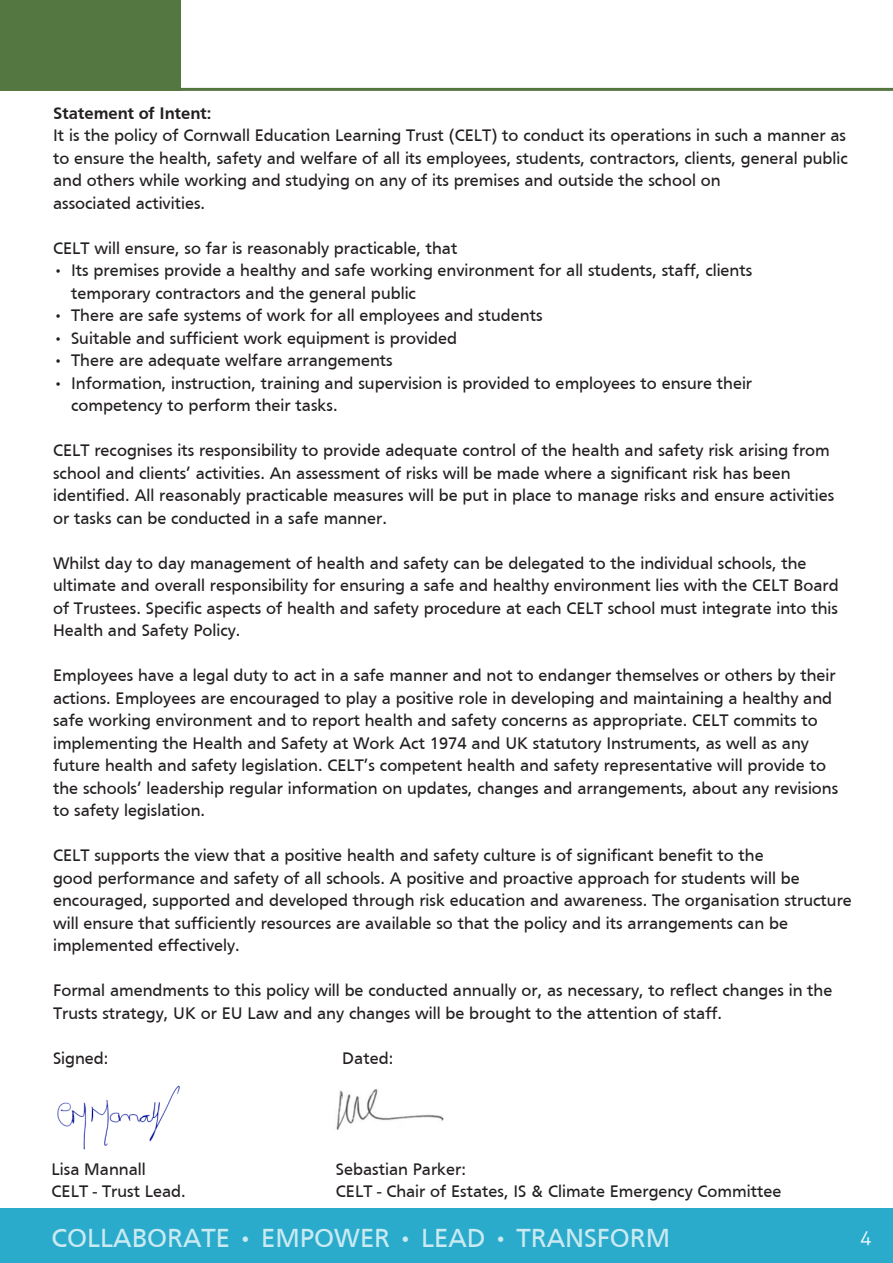
<style>
.page{position:relative;width:893px;height:1263px;background:#fff}
.page>*{position:absolute;margin:0;border:0;box-sizing:border-box;transform-origin:0 0}
.t1{font:27px "Frutiger";color:#caeaf2}
.t2{font:300 19.5px "Aller";color:#fff}
.t3{font:17.25px/22.5px "Frutiger";color:#231f20}
.t4{font:700 17.25px "Frutiger";color:#231f20}
</style>
<div class="page">
<div style="left:0;top:1209px;width:893px;height:54px;background:#2babcc"></div>
<hr style="left:181px;top:88px;width:712px;height:3px;background:#547641">
<div style="left:0;top:0;width:180px;height:91px;background:#547641"></div>
<img style="left:57px;top:1085px;width:123px;height:65px">
<img style="left:336px;top:1089px;width:108px;height:41px">
<p class="t4" style="left:53px;top:103px;width:160px">Statement of Intent:</p>
<p class="t3" style="left:53px;top:124px;width:796px;text-align:justify">It is the policy of Cornwall Education Learning Trust (CELT) to conduct its operations in such a manner as to ensure the health, safety and welfare of all its employees, students, contractors, clients, general public and others while working and studying on any of its premises and outside the school on</p>
<p class="t3" style="left:53px;top:192px;width:154px">associated activities.</p>
<p class="t3" style="left:53px;top:237px;width:406px">CELT will ensure, so far is reasonably practicable, that</p>
<p class="t3" style="left:71px;top:259px;width:683px;text-indent:-18px">• Its premises provide a healthy and safe working environment for all students, staff, clients temporary contractors and the general public</p>
<p class="t3" style="left:53px;top:304px;width:491px">• There are safe systems of work for all employees and students</p>
<p class="t3" style="left:53px;top:327px;width:405px">• Suitable and sufficient work equipment is provided</p>
<p class="t3" style="left:53px;top:349px;width:341px">• There are adequate welfare arrangements</p>
<p class="t3" style="left:71px;top:372px;width:683px;text-indent:-18px">• Information, instruction, training and supervision is provided to employees to ensure their competency to perform their tasks.</p>
<p class="t3" style="left:53px;top:439px;width:783px">CELT recognises its responsibility to provide adequate control of the health and safety risk arising from school and clients’ activities. An assessment of risks will be made where a significant risk has been identified. All reasonably practicable measures will be put in place to manage risks and ensure activities or tasks can be conducted in a safe manner.</p>
<p class="t3" style="left:53px;top:552px;width:787px">Whilst day to day management of health and safety can be delegated to the individual schools, the ultimate and overall responsibility for ensuring a safe and healthy environment lies with the CELT Board of Trustees. Specific aspects of health and safety procedure at each CELT school must integrate into this Health and Safety Policy.</p>
<p class="t3" style="left:53px;top:664px;width:787px">Employees have a legal duty to act in a safe manner and not to endanger themselves or others by their actions. Employees are encouraged to play a positive role in developing and maintaining a healthy and safe working environment and to report health and safety concerns as appropriate. CELT commits to implementing the Health and Safety at Work Act 1974 and UK statutory Instruments, as well as any future health and safety legislation. CELT’s competent health and safety representative will provide to the schools’ leadership regular information on updates, changes and arrangements, about any revisions to safety legislation.</p>
<p class="t3" style="left:53px;top:844px;width:800px">CELT supports the view that a positive health and safety culture is of significant benefit to the<br>good performance and safety of all schools. A positive and proactive approach for students will be encouraged, supported and developed through risk education and awareness. The organisation structure will ensure that sufficiently resources are available so that the policy and its arrangements can be implemented effectively.</p>
<p class="t3" style="left:53px;top:979px;width:781px">Formal amendments to this policy will be conducted annually or, as necessary, to reflect changes in the<br>Trusts strategy, UK or EU Law and any changes will be brought to the attention of staff.</p>
<p class="t3" style="left:53px;top:1047px;width:57px">Signed:</p>
<p class="t3" style="left:342px;top:1047px;width:52px">Dated:</p>
<p class="t3" style="left:52px;top:1157px;width:96px">Lisa Mannall</p>
<p class="t3" style="left:52px;top:1180px;width:136px">CELT - Trust Lead.</p>
<p class="t3" style="left:336px;top:1157px;width:132px">Sebastian Parker:</p>
<p class="t3" style="left:336px;top:1180px;width:447px">CELT - Chair of Estates, IS &amp; Climate Emergency Committee</p>
<p class="t1" style="left:52px;top:1222px;width:620px">COLLABORATE • EMPOWER • LEAD • TRANSFORM</p>
<p class="t2" style="left:860px;top:1225px;width:13px">4</p>
</div>
